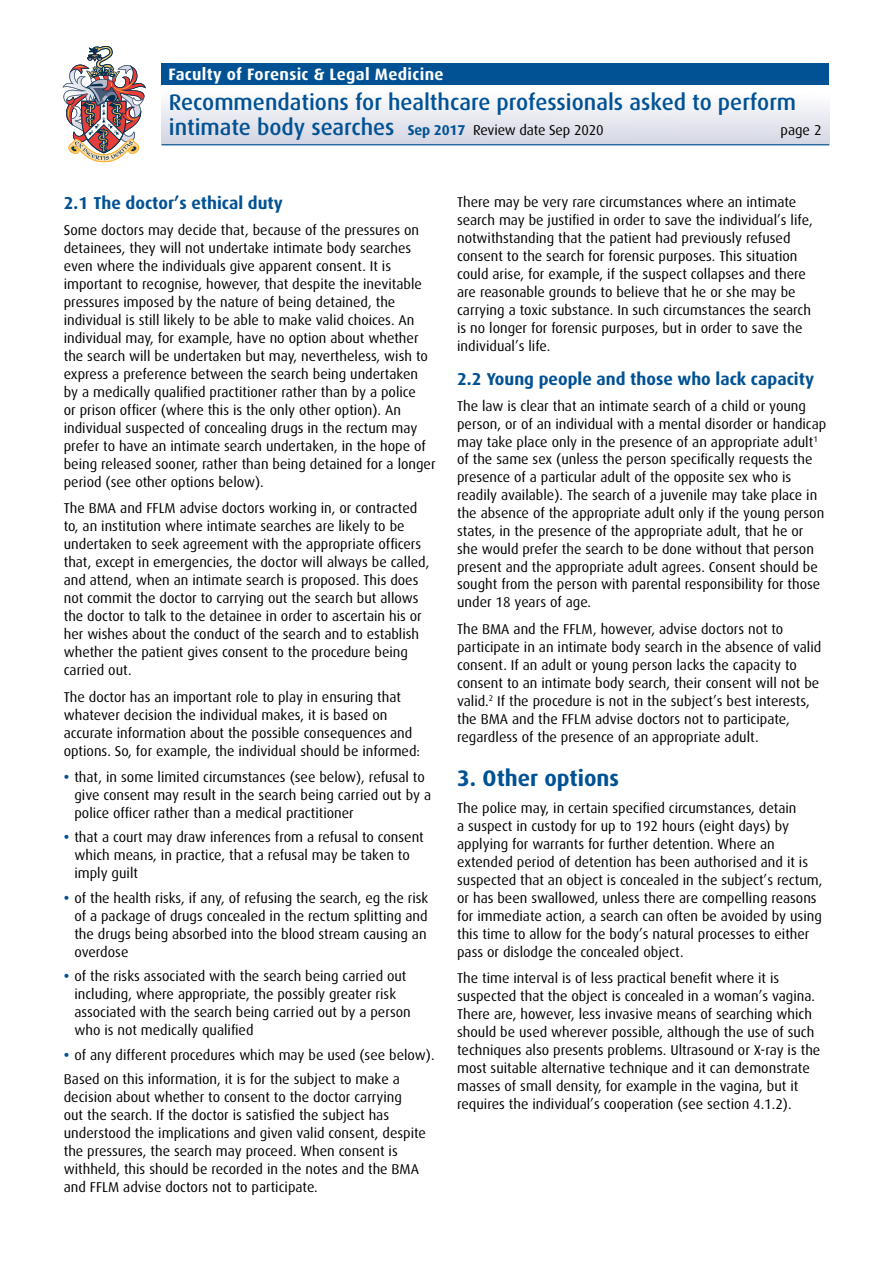
<style>
.page{position:relative;width:893px;height:1263px;background:#fff}
.page>*{position:absolute;margin:0;border:0;box-sizing:border-box;transform-origin:0 0}
.t1{font:500 22.5px/25.2px "Dax";color:#005294}
.t2{font:700 22.5px "Dax";color:#005294}
.t3{font:700 17.25px "Dax";color:#005294}
.t4{font:700 16.5px "Dax";letter-spacing:.02em;color:#fff}
.t5{font:14.25px/18px "Dax";color:#000}
.s1{font-weight:700;font-size:14.25px}
.s2{font-weight:400;font-size:14.25px;color:#000}
.s3{font-weight:700;color:#005294}
</style>
<div class="page">
<div style="left:162px;top:85px;width:667px;height:60px;background:linear-gradient(to bottom,#fff,#d3d6e3)"></div>
<div style="left:162px;top:64px;width:667px;height:21px;background:#005294"></div>
<hr style="left:162px;top:144px;width:667px;height:1px;background:#005294">
<svg style="left:63px;top:46px;width:83px;height:116px"></svg>
<p class="t4" style="left:168px;top:65px;width:277px">Faculty of Forensic &amp; Legal Medicine</p>
<h1 class="t1" style="left:169px;top:90px;width:629px">Recommendations for healthcare professionals asked to perform intimate body searches <span class="s1">Sep 2017</span> <span class="s2">Review date Sep 2020</span></h1>
<p class="t5" style="left:780px;top:121px;width:43px">page 2</p>
<p class="t3" style="left:64px;top:193px;width:221px">2.1 The doctor’s ethical duty</p>
<p class="t5" style="left:64px;top:221px;width:373px">Some doctors may decide that, because of the pressures on detainees, they will not undertake intimate body searches even where the individuals give apparent consent. It is important to recognise, however, that despite the inevitable pressures imposed by the nature of being detained, the individual is still likely to be able to make valid choices. An individual may, for example, have no option about whether the search will be undertaken but may, nevertheless, wish to express a preference between the search being undertaken by a medically qualified practitioner rather than by a police<br>or prison officer (where this is the only other option). An individual suspected of concealing drugs in the rectum may prefer to have an intimate search undertaken, in the hope of being released sooner, rather than being detained for a longer period (see other options below).</p>
<p class="t5" style="left:64px;top:499px;width:367px">The BMA and FFLM advise doctors working in, or contracted to, an institution where intimate searches are likely to be undertaken to seek agreement with the appropriate officers that, except in emergencies, the doctor will always be called, and attend, when an intimate search is proposed. This does not commit the doctor to carrying out the search but allows the doctor to talk to the detainee in order to ascertain his or her wishes about the conduct of the search and to establish whether the patient gives consent to the procedure being carried out.</p>
<p class="t5" style="left:64px;top:688px;width:358px">The doctor has an important role to play in ensuring that whatever decision the individual makes, it is based on accurate information about the possible consequences and options. So, for example, the individual should be informed:</p>
<p class="t5" style="left:74px;top:768px;width:358px;text-indent:-11px"><span class="s3">•</span> that, in some limited circumstances (see below), refusal to give consent may result in the search being carried out by a police officer rather than a medical practitioner</p>
<p class="t5" style="left:74px;top:829px;width:351px;text-indent:-11px"><span class="s3">•</span> that a court may draw inferences from a refusal to consent which means, in practice, that a refusal may be taken to imply guilt</p>
<p class="t5" style="left:74px;top:889px;width:355px;text-align:justify;text-indent:-11px"><span class="s3">•</span> of the health risks, if any, of refusing the search, eg the risk of a package of drugs concealed in the rectum splitting and the drugs being absorbed into the blood stream causing an overdose</p>
<p class="t5" style="left:74px;top:967px;width:338px;text-indent:-11px"><span class="s3">•</span> of the risks associated with the search being carried out including, where appropriate, the possibly greater risk associated with the search being carried out by a person who is not medically qualified</p>
<p class="t5" style="left:64px;top:1042px;width:372px;line-height:24.5px"><span class="s3">•</span> of any different procedures which may be used (see below).<br>Based on this information, it is for the subject to make a</p>
<p class="t5" style="left:64px;top:1088px;width:364px">decision about whether to consent to the doctor carrying<br>out the search. If the doctor is satisfied the subject has understood the implications and given valid consent, despite the pressures, the search may proceed. When consent is withheld, this should be recorded in the notes and the BMA and FFLM advise doctors not to participate.</p>
<p class="t5" style="left:457px;top:193px;width:357px">There may be very rare circumstances where an intimate search may be justified in order to save the individual’s life, notwithstanding that the patient had previously refused consent to the search for forensic purposes. This situation could arise, for example, if the suspect collapses and there are reasonable grounds to believe that he or she may be carrying a toxic substance. In such circumstances the search is no longer for forensic purposes, but in order to save the individual’s life.</p>
<p class="t3" style="left:457px;top:370px;width:358px">2.2 Young people and those who lack capacity</p>
<p class="t5" style="left:457px;top:397px;width:371px">The law is clear that an intimate search of a child or young person, or of an individual with a mental disorder or handicap may take place only in the presence of an appropriate adult<sup>1 </sup>of the same sex (unless the person specifically requests the presence of a particular adult of the opposite sex who is readily available). The search of a juvenile may take place in the absence of the appropriate adult only if the young person states, in the presence of the appropriate adult, that he or she would prefer the search to be done without that person present and the appropriate adult agrees. Consent should be sought from the person with parental responsibility for those under 18 years of age.</p>
<p class="t5" style="left:457px;top:620px;width:366px">The BMA and the FFLM, however, advise doctors not to participate in an intimate body search in the absence of valid consent. If an adult or young person lacks the capacity to consent to an intimate body search, their consent will not be valid.<sup>2</sup> If the procedure is not in the subject’s best interests, the BMA and the FFLM advise doctors not to participate, regardless of the presence of an appropriate adult.</p>
<h1 class="t2" style="left:457px;top:766px;width:163px">3. Other options</h1>
<p class="t5" style="left:457px;top:799px;width:367px">The police may, in certain specified circumstances, detain<br>a suspect in custody for up to 192 hours (eight days) by applying for warrants for further detention. Where an extended period of detention has been authorised and it is suspected that an object is concealed in the subject’s rectum, or has been swallowed, unless there are compelling reasons for immediate action, a search can often be avoided by using this time to allow for the body’s natural processes to either pass or dislodge the concealed object.</p>
<p class="t5" style="left:457px;top:969px;width:365px">The time interval is of less practical benefit where it is suspected that the object is concealed in a woman’s vagina.<br>There are, however, less invasive means of searching which should be used wherever possible, although the use of such techniques also presents problems. Ultrasound or X-ray is the most suitable alternative technique and it can demonstrate masses of small density, for example in the vagina, but it requires the individual’s cooperation (see section 4.1.2).</p>
</div>
